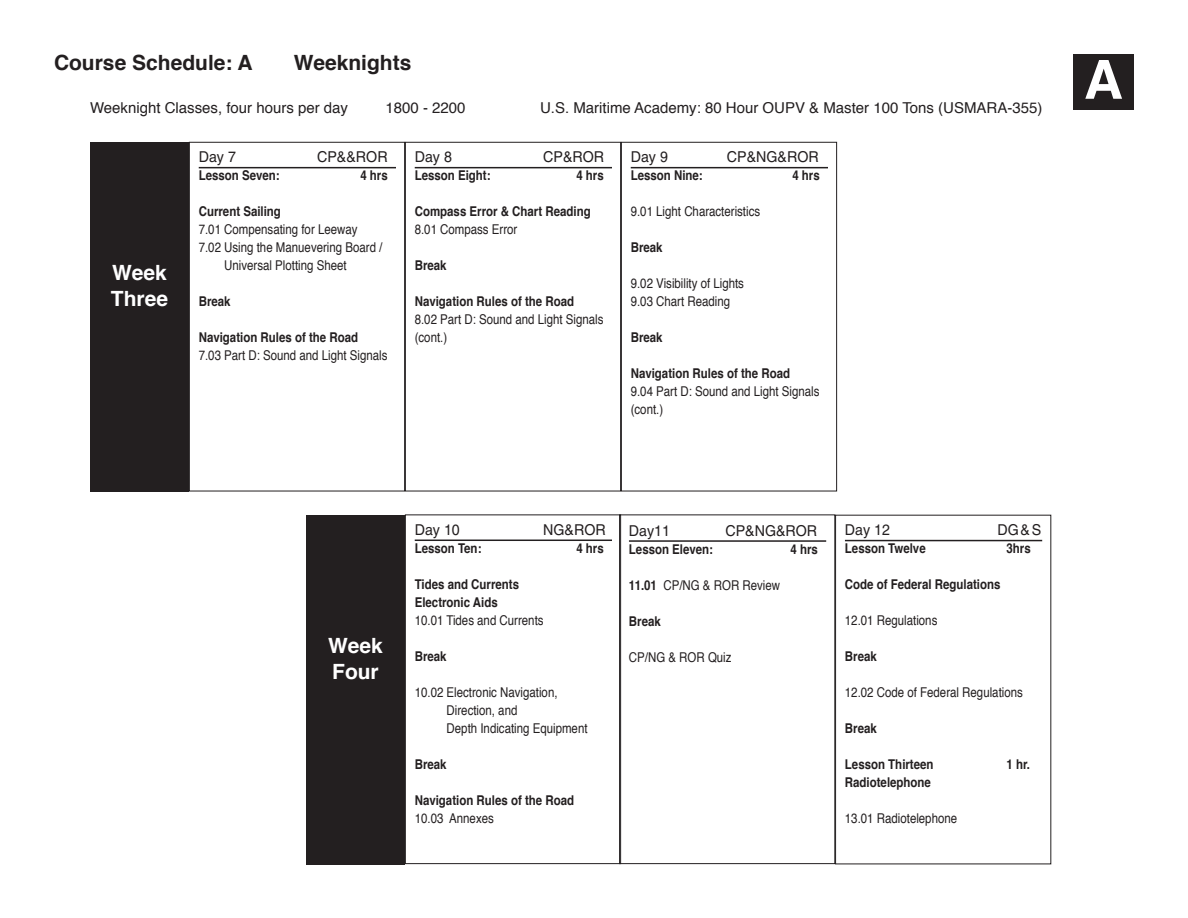
<style>
.page{position:relative;width:1188px;height:918px;background:#fff}
.page>*{position:absolute;margin:0;border:0;box-sizing:border-box;transform-origin:0 0}
.t1{font:700 54px "Helvetica LT Std";color:#fff}
.t2{font:700 21px "Helvetica";color:#231f20}
.t3{font:700 21px/25.2px "Helvetica";color:#fff}
.t4{font:15px "Helvetica";color:#231f20}
.t5{font:15px "Helvetica LT Std";color:#231f20;scale:.95 1}
.t6{font:13.5px/18px "Helvetica";color:#231f20;scale:.85 1}
.t7{font:700 13.5px/18px "Helvetica";color:#231f20;scale:.85 1}
.s1{font-weight:700}
</style>
<div class="page">
<hr style="left:199px;top:167px;width:197px;height:1px;background:#231f20">
<div style="left:189px;top:142px;width:216px;height:349px;border:1px solid #231f20"></div>
<hr style="left:631px;top:167px;width:197px;height:1px;background:#231f20">
<div style="left:621px;top:142px;width:216px;height:349px;border:1px solid #231f20"></div>
<hr style="left:415px;top:167px;width:197px;height:1px;background:#231f20">
<div style="left:405px;top:142px;width:216px;height:349px;border:1px solid #231f20"></div>
<hr style="left:415px;top:540px;width:197px;height:1px;background:#231f20">
<div style="left:405px;top:515px;width:216px;height:349px;border:1px solid #231f20"></div>
<div style="left:90px;top:142px;width:99px;height:349px;background:#231f20"></div>
<div style="left:306px;top:515px;width:99px;height:349px;background:#231f20"></div>
<hr style="left:629px;top:540px;width:197px;height:2px;background:#231f20">
<div style="left:619px;top:515px;width:216px;height:349px;border:1px solid #231f20"></div>
<hr style="left:845px;top:540px;width:197px;height:1px;background:#231f20">
<div style="left:835px;top:515px;width:216px;height:349px;border:1px solid #231f20"></div>
<div style="left:1073px;top:54px;width:61px;height:55px;background:#231f20"></div>
<h2 class="t2" style="left:54px;top:46px;width:200px">Course Schedule: A</h2>
<h2 class="t2" style="left:294px;top:46px;width:119px">Weeknights</h2>
<p class="t4" style="left:90px;top:97px;width:260px">Weeknight Classes, four hours per day</p>
<p class="t4" style="left:386px;top:97px;width:82px">1800 - 2200</p>
<p class="t4" style="left:540px;top:97px;width:504px">U.S. Maritime Academy: 80 Hour OUPV &amp; Master 100 Tons (USMARA-355)</p>
<p class="t5" style="left:199px;top:148px;width:41px">Day 7</p>
<p class="t5" style="left:317px;top:148px;width:76px">CP&amp;&amp;ROR</p>
<p class="t7" style="left:199px;top:167px;width:97px">Lesson Seven:</p>
<p class="t7" style="left:360px;top:167px;width:34px">4 hrs</p>
<p class="t7" style="left:199px;top:203px;width:98px">Current Sailing</p>
<p class="t6" style="left:199px;top:221px;width:188px">7.01 Compensating for Leeway</p>
<p class="t6" style="left:199px;top:239px;width:218px">7.02 Using the Manuevering Board /</p>
<p class="t6" style="left:224px;top:257px;width:146px">Universal Plotting Sheet</p>
<p class="t7" style="left:199px;top:293px;width:39px">Break</p>
<p class="t7" style="left:199px;top:329px;width:189px">Navigation Rules of the Road</p>
<p class="t6" style="left:199px;top:347px;width:224px">7.03 Part D: Sound and Light Signals</p>
<p class="t5" style="left:415px;top:148px;width:41px">Day 8</p>
<p class="t5" style="left:543px;top:148px;width:66px">CP&amp;ROR</p>
<p class="t7" style="left:415px;top:167px;width:91px">Lesson Eight:</p>
<p class="t7" style="left:576px;top:167px;width:34px">4 hrs</p>
<p class="t7" style="left:415px;top:203px;width:209px">Compass Error &amp; Chart Reading</p>
<p class="t6" style="left:415px;top:221px;width:122px">8.01 Compass Error</p>
<p class="t7" style="left:415px;top:257px;width:39px">Break</p>
<p class="t7" style="left:415px;top:293px;width:189px">Navigation Rules of the Road</p>
<p class="t6" style="left:415px;top:311px;width:224px">8.02 Part D: Sound and Light Signals (cont.)</p>
<p class="t5" style="left:631px;top:148px;width:41px">Day 9</p>
<p class="t5" style="left:727px;top:148px;width:98px">CP&amp;NG&amp;ROR</p>
<p class="t7" style="left:631px;top:167px;width:86px">Lesson Nine:</p>
<p class="t7" style="left:792px;top:167px;width:34px">4 hrs</p>
<p class="t6" style="left:631px;top:203px;width:154px">9.01 Light Characteristics</p>
<p class="t7" style="left:631px;top:239px;width:39px">Break</p>
<p class="t6" style="left:631px;top:275px;width:135px">9.02 Visibility of Lights<br>9.03 Chart Reading</p>
<p class="t7" style="left:631px;top:329px;width:39px">Break</p>
<p class="t7" style="left:631px;top:365px;width:189px">Navigation Rules of the Road</p>
<p class="t6" style="left:631px;top:383px;width:224px">9.04 Part D: Sound and Light Signals (cont.)</p>
<h2 class="t3" style="left:111px;top:261px;width:59px">Week<br>Three</h2>
<h2 class="t3" style="left:328px;top:634px;width:56px">Week<br>Four</h2>
<p class="t5" style="left:415px;top:521px;width:49px">Day 10</p>
<p class="t5" style="left:543px;top:521px;width:67px">NG&amp;ROR</p>
<p class="t7" style="left:415px;top:539px;width:80px">Lesson Ten:</p>
<p class="t7" style="left:576px;top:539px;width:34px">4 hrs</p>
<p class="t7" style="left:415px;top:575px;width:124px">Tides and Currents<br>Electronic Aids</p>
<p class="t6" style="left:415px;top:612px;width:153px">10.01 Tides and Currents</p>
<p class="t7" style="left:415px;top:647px;width:39px">Break</p>
<p class="t6" style="left:447px;top:684px;width:167px;text-indent:-32px">10.02 Electronic Navigation,<br>Direction, and<br>Depth Indicating Equipment</p>
<p class="t7" style="left:415px;top:755px;width:39px">Break</p>
<p class="t7" style="left:415px;top:791px;width:189px">Navigation Rules of the Road</p>
<p class="t6" style="left:415px;top:810px;width:95px">10.03 Annexes</p>
<p class="t5" style="left:629px;top:522px;width:45px">Day11</p>
<p class="t5" style="left:725px;top:522px;width:98px">CP&amp;NG&amp;ROR</p>
<p class="t7" style="left:629px;top:540px;width:101px">Lesson Eleven:</p>
<p class="t7" style="left:791px;top:540px;width:34px">4 hrs</p>
<p class="t6" style="left:629px;top:576px;width:179px"><span class="s1">11.01</span> CP/NG &amp; ROR Review</p>
<p class="t7" style="left:629px;top:612px;width:39px">Break</p>
<p class="t6" style="left:629px;top:648px;width:122px">CP/NG &amp; ROR Quiz</p>
<p class="t5" style="left:845px;top:521px;width:49px">Day 12</p>
<p class="t5" style="left:998px;top:521px;width:48px">DG &amp; S</p>
<p class="t7" style="left:845px;top:540px;width:97px">Lesson Twelve</p>
<p class="t7" style="left:1007px;top:540px;width:30px">3hrs</p>
<p class="t7" style="left:845px;top:576px;width:185px">Code of Federal Regulations</p>
<p class="t6" style="left:845px;top:612px;width:110px">12.01 Regulations</p>
<p class="t7" style="left:845px;top:648px;width:39px">Break</p>
<p class="t6" style="left:845px;top:684px;width:211px">12.02 Code of Federal Regulations</p>
<p class="t7" style="left:845px;top:720px;width:39px">Break</p>
<p class="t7" style="left:845px;top:756px;width:106px">Lesson Thirteen</p>
<p class="t7" style="left:1007px;top:756px;width:29px">1 hr.</p>
<p class="t7" style="left:845px;top:774px;width:103px">Radiotelephone</p>
<p class="t6" style="left:845px;top:810px;width:134px">13.01 Radiotelephone</p>
<h1 class="t1" style="left:1084px;top:47px;width:40px">A</h1>
</div>
